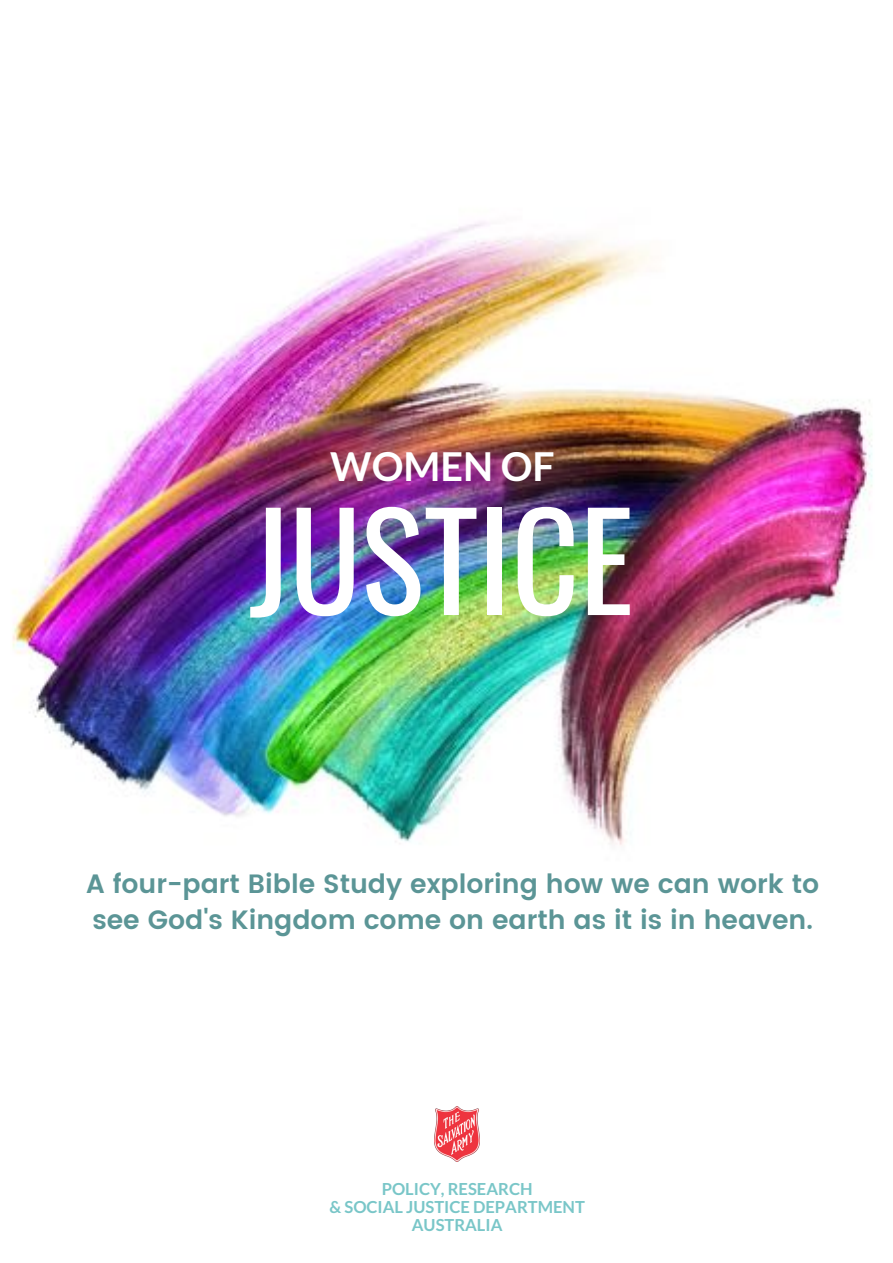
<style>
.page{position:relative;width:893px;height:1263px;background:#fff}
.page>*{position:absolute;margin:0;border:0;box-sizing:border-box;transform-origin:0 0}
.t1{font:132.45px "Oswald";color:#fff}
.t2{font:700 39.75px "Lato";color:#fff}
.t3{font:600 26.55px/36px "Poppins";color:#5b9596}
.t4{font:700 16.5px/18px "Lato";color:#79c6c8;text-align:center}
</style>
<div class="page">
<img style="left:12px;top:221px;width:861px;height:624px">
<img style="left:435px;top:1107px;width:45px;height:54px">
<h2 class="t2" style="left:330px;top:442px;width:226px">WOMEN OF</h2>
<h1 class="t1" style="left:249px;top:457px;width:386px">JUSTICE</h1>
<p class="t3" style="left:86px;top:866px;width:734px">A four-part Bible Study exploring how we can work to see God's Kingdom come on earth as it is in heaven.</p>
<p class="t4" style="left:329px;top:1179px;width:257px">POLICY, RESEARCH<br>&amp; SOCIAL JUSTICE DEPARTMENT<br>AUSTRALIA</p>
</div>
